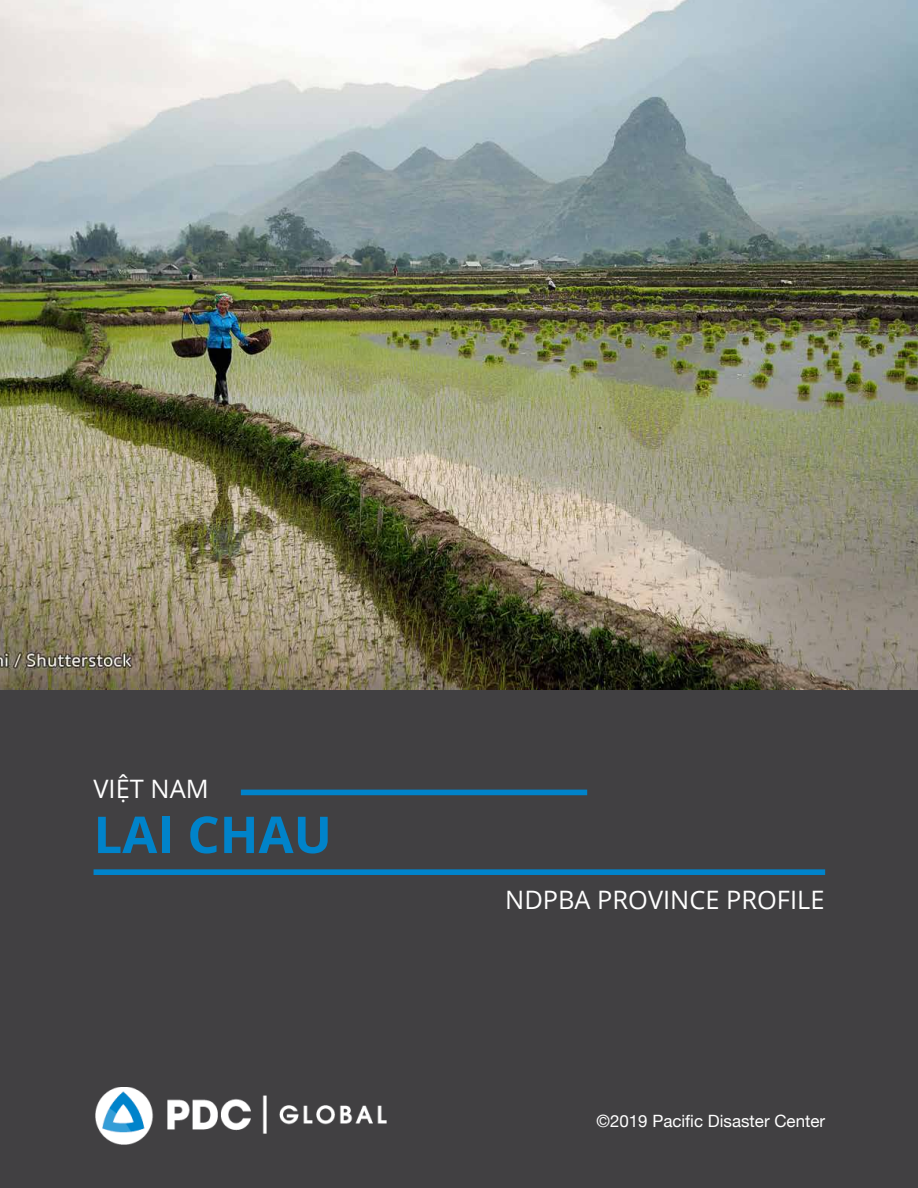
<style>
.page{position:relative;width:918px;height:1188px;background:#fff}
.page>*{position:absolute;margin:0;border:0;box-sizing:border-box;transform-origin:0 0}
.t1{font:700 50.85px "Open Sans";color:#0083ca}
.t2{font:25.35px "Open Sans";color:#fff}
.t3{font:16.95px "Helvetica Neue";color:#fff}
</style>
<div class="page">
<div style="left:0;top:690px;width:918px;height:498px;background:#414042"></div>
<div style="left:241px;top:790px;width:346px;height:5px;background:#0083ca"></div>
<div style="left:94px;top:869px;width:731px;height:6px;background:#0083ca"></div>
<img style="left:0;top:0;width:918px;height:690px">
<img style="left:96px;top:1087px;width:290px;height:57px">
<p class="t2" style="left:94px;top:771px;width:117px">VIỆT NAM</p>
<h1 class="t1" style="left:94px;top:806px;width:240px">LAI CHAU</h1>
<p class="t2" style="left:505px;top:883px;width:321px">NDPBA PROVINCE PROFILE</p>
<p class="t3" style="left:596px;top:1111px;width:230px">©2019 Pacific Disaster Center</p>
</div>
